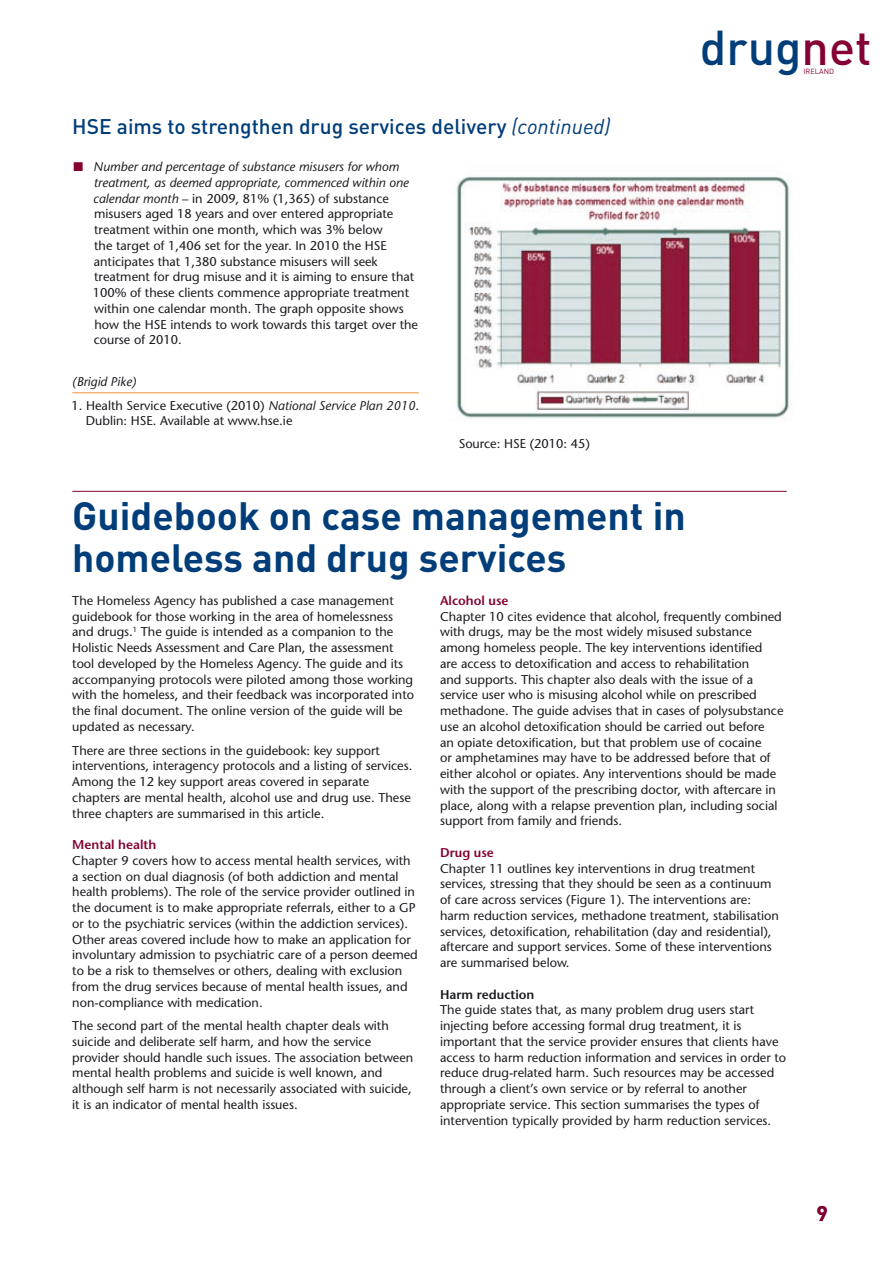
<style>
.page{position:relative;width:893px;height:1263px;background:#fff}
.page>*{position:absolute;margin:0;border:0;box-sizing:border-box;transform-origin:0 0}
.t1{font:500 48.3px "DIN";color:#003d79}
.t2{font:700 39px/42px "DIN";color:#003d79}
.t3{font:500 21px "DIN";color:#003d79}
.t4{font:700 21px "DIN";color:#850034}
.t5{font:12.75px/15.8px "Stone Sans";color:#1b1c20}
.t6{font:600 12.75px "Stone Sans";color:#850034}
.t7{font:600 12.75px "Stone Sans";color:#1b1c20}
.t8{font:italic 12.75px "Stone Sans";color:#1b1c20}
.t9{font:7.35px "DIN";color:#850034}
.s1{font-weight:400;font-style:italic}
.s2{color:#850034}
.s3{font-style:italic}
</style>
<div class="page">
<hr style="left:72px;top:491px;width:715px;height:1px;background:#850034">
<hr style="left:72px;top:392px;width:347px;height:1px;background:#f29431">
<img style="left:456px;top:176px;width:334px;height:242px">
<h3 class="t3" style="left:72px;top:113px;width:540px">HSE aims to strengthen drug services delivery <span class="s1">(continued)</span></h3>
<p class="t5" style="left:93px;top:159px;width:327px;text-indent:-19px"><span class="s2">■</span> <span class="s3">Number and percentage of substance misusers for whom treatment, as deemed appropriate, commenced within one calendar month</span> – in 2009, 81% (1,365) of substance misusers aged 18 years and over entered appropriate treatment within one month, which was 3% below<br>the target of 1,406 set for the year. In 2010 the HSE anticipates that 1,380 substance misusers will seek treatment for drug misuse and it is aiming to ensure that 100% of these clients commence appropriate treatment within one calendar month. The graph opposite shows how the HSE intends to work towards this target over the course of 2010.</p>
<p class="t8" style="left:72px;top:374px;width:66px">(Brigid Pike)</p>
<p class="t5" style="left:86px;top:397px;width:335px;text-indent:-14px">1. Health Service Executive (2010) <span class="s3">National Service Plan 2010</span>.<br>Dublin: HSE. Available at www.hse.ie</p>
<p class="t5" style="left:459px;top:435px;width:133px">Source: HSE (2010: 45)</p>
<h1 class="t1" style="left:700px;top:17px;width:173px">drug<span class="s2">net</span></h1>
<p class="t9" style="left:803px;top:67px;width:32px">IRELAND</p>
<h2 class="t2" style="left:72px;top:493px;width:615px">Guidebook on case management in homeless and drug services</h2>
<p class="t5" style="left:72px;top:593px;width:343px">The Homeless Agency has published a case management guidebook for those working in the area of homelessness and drugs.<sup>1</sup> The guide is intended as a companion to the Holistic Needs Assessment and Care Plan, the assessment tool developed by the Homeless Agency. The guide and its accompanying protocols were piloted among those working with the homeless, and their feedback was incorporated into the final document. The online version of the guide will be updated as necessary.</p>
<p class="t5" style="left:72px;top:742px;width:342px">There are three sections in the guidebook: key support interventions, interagency protocols and a listing of services.<br>Among the 12 key support areas covered in separate chapters are mental health, alcohol use and drug use. These three chapters are summarised in this article.</p>
<p class="t6" style="left:72px;top:837px;width:85px">Mental health</p>
<p class="t5" style="left:72px;top:852px;width:347px">Chapter 9 covers how to access mental health services, with a section on dual diagnosis (of both addiction and mental health problems). The role of the service provider outlined in the document is to make appropriate referrals, either to a GP or to the psychiatric services (within the addiction services).<br>Other areas covered include how to make an application for involuntary admission to psychiatric care of a person deemed to be a risk to themselves or others, dealing with exclusion from the drug services because of mental health issues, and non-compliance with medication.</p>
<p class="t5" style="left:72px;top:1018px;width:343px">The second part of the mental health chapter deals with suicide and deliberate self harm, and how the service provider should handle such issues. The association between mental health problems and suicide is well known, and although self harm is not necessarily associated with suicide, it is an indicator of mental health issues.</p>
<p class="t6" style="left:440px;top:593px;width:70px">Alcohol use</p>
<p class="t5" style="left:440px;top:608px;width:345px">Chapter 10 cites evidence that alcohol, frequently combined with drugs, may be the most widely misused substance among homeless people. The key interventions identified<br>are access to detoxification and access to rehabilitation<br>and supports. This chapter also deals with the issue of a service user who is misusing alcohol while on prescribed methadone. The guide advises that in cases of polysubstance use an alcohol detoxification should be carried out before<br>an opiate detoxification, but that problem use of cocaine<br>or amphetamines may have to be addressed before that of either alcohol or opiates. Any interventions should be made with the support of the prescribing doctor, with aftercare in place, along with a relapse prevention plan, including social support from family and friends.</p>
<p class="t6" style="left:440px;top:845px;width:55px">Drug use</p>
<p class="t5" style="left:440px;top:860px;width:340px">Chapter 11 outlines key interventions in drug treatment services, stressing that they should be seen as a continuum of care across services (Figure 1). The interventions are: harm reduction services, methadone treatment, stabilisation services, detoxification, rehabilitation (day and residential), aftercare and support services. Some of these interventions are summarised below.</p>
<p class="t7" style="left:440px;top:986px;width:96px">Harm reduction</p>
<p class="t5" style="left:440px;top:1002px;width:348px">The guide states that, as many problem drug users start injecting before accessing formal drug treatment, it is important that the service provider ensures that clients have access to harm reduction information and services in order to reduce drug-related harm. Such resources may be accessed through a client’s own service or by referral to another appropriate service. This section summarises the types of intervention typically provided by harm reduction services.</p>
<h3 class="t4" style="left:816px;top:1199px;width:13px">9</h3>
</div>
